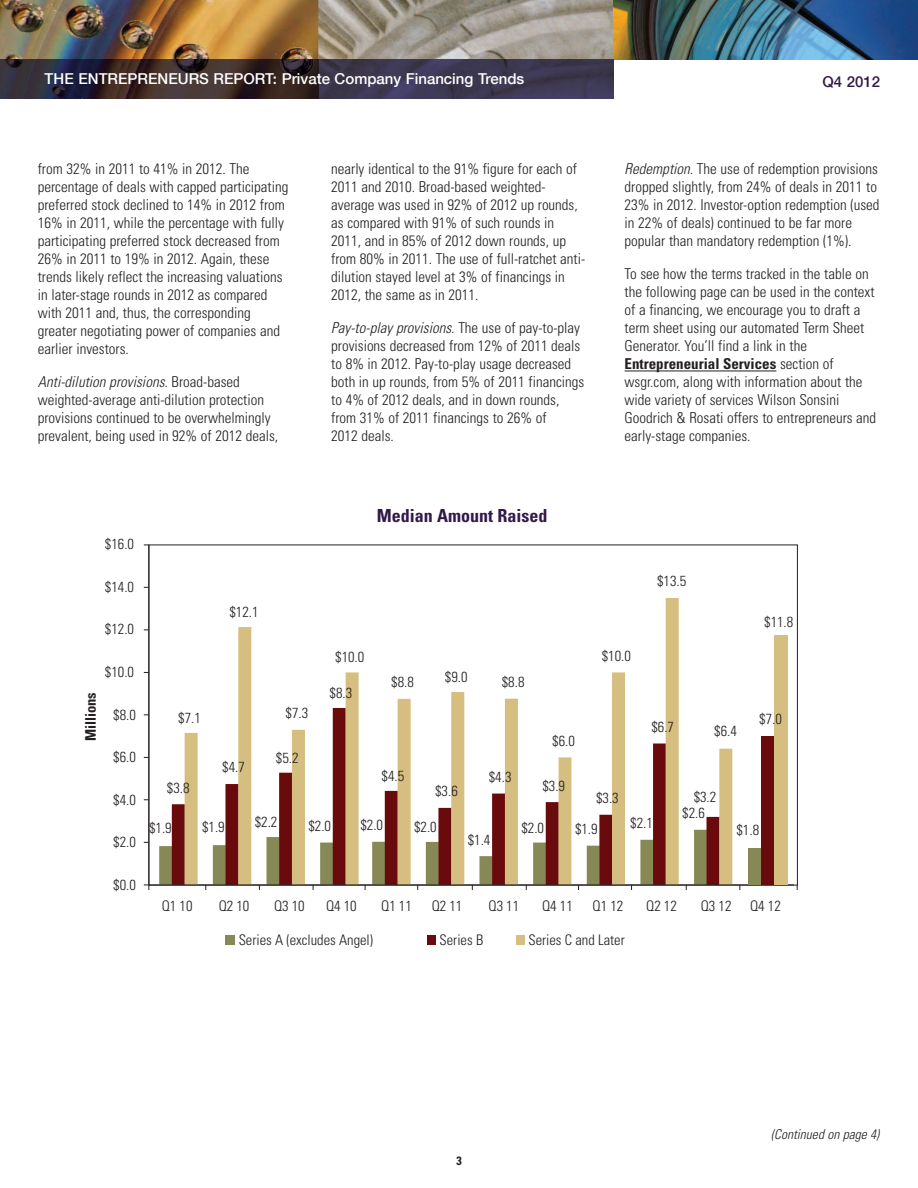
<style>
.page{position:relative;width:918px;height:1188px;background:#fff}
.page>*{position:absolute;margin:0;border:0;box-sizing:border-box;transform-origin:0 0}
.t1{font:700 condensed 18px "Univers";color:#32194b}
.t2{font:300 condensed 15px/18px "Univers";color:#231f20}
.t3{font:500 15px "Helvetica Neue";color:#fff}
.t4{font:500 15px "Helvetica Neue";color:#32194b}
.t5{font:300 condensed 14.55px "Univers";color:#231f20}
.t6{font:700 condensed 14.55px "Univers";color:#231f20}
.t7{font:italic 300 condensed 13.5px "Univers";letter-spacing:.005em;color:#231f20}
.t8{font:700 condensed 12px "Univers";color:#231f20}
.s1{font-style:italic}
.s2{font-weight:700}
</style>
<div class="page">
<hr style="left:625px;top:371px;width:151px;height:1px;background:#231f20">
<img style="left:318px;top:0;width:600px;height:59px">
<img style="left:0;top:0;width:318px;height:59px">
<img style="left:0;top:59px;width:614px;height:39px">
<svg style="left:185px;top:598px;width:547px;height:287px"></svg>
<hr style="left:148px;top:545px;width:1px;height:340px;background:#231f20">
<hr style="left:149px;top:885px;width:645px;height:1px;background:#231f20">
<svg style="left:159px;top:830px;width:548px;height:60px"></svg>
<div style="left:226px;top:936px;width:9px;height:9px;background:#868855"></div>
<div style="left:427px;top:936px;width:9px;height:9px;background:#690a0d"></div>
<div style="left:516px;top:936px;width:9px;height:9px;background:#d5be7f"></div>
<div style="left:748px;top:848px;width:13px;height:37px;background:#868855"></div>
<div style="left:761px;top:736px;width:13px;height:149px;background:#690a0d"></div>
<div style="left:774px;top:636px;width:14px;height:249px;background:#d5be7f"></div>
<p class="t3" style="left:45px;top:69px;width:481px">THE ENTREPRENEURS REPORT: Private Company Financing Trends</p>
<p class="t4" style="left:823px;top:72px;width:59px">Q4 2012</p>
<p class="t2" style="left:38px;top:161px;width:252px">from 32% in 2011 to 41% in 2012. The percentage of deals with capped participating preferred stock declined to 14% in 2012 from 16% in 2011, while the percentage with fully participating preferred stock decreased from 26% in 2011 to 19% in 2012. Again, these trends likely reflect the increasing valuations in later-stage rounds in 2012 as compared with 2011 and, thus, the corresponding greater negotiating power of companies and earlier investors.</p>
<p class="t2" style="left:38px;top:374px;width:242px"><span class="s1">Anti-dilution provisions.</span> Broad-based weighted-average anti-dilution protection provisions continued to be overwhelmingly prevalent, being used in 92% of 2012 deals,</p>
<p class="t2" style="left:331px;top:161px;width:256px">nearly identical to the 91% figure for each of 2011 and 2010. Broad-based weighted&shy;average was used in 92% of 2012 up rounds, as compared with 91% of such rounds in 2011, and in 85% of 2012 down rounds, up from 80% in 2011. The use of full-ratchet anti&shy;dilution stayed level at 3% of financings in 2012, the same as in 2011.</p>
<p class="t2" style="left:331px;top:320px;width:255px"><span class="s1">Pay-to-play provisions.</span> The use of pay-to-play provisions decreased from 12% of 2011 deals to 8% in 2012. Pay-to-play usage decreased both in up rounds, from 5% of 2011 financings to 4% of 2012 deals, and in down rounds, from 31% of 2011 financings to 26% of<br>2012 deals.</p>
<p class="t2" style="left:625px;top:161px;width:257px"><span class="s1">Redemption.</span> The use of redemption provisions dropped slightly, from 24% of deals in 2011 to 23% in 2012. Investor-option redemption (used in 22% of deals) continued to be far more popular than mandatory redemption (1%).</p>
<p class="t2" style="left:625px;top:266px;width:253px">To see how the terms tracked in the table on the following page can be used in the context of a financing, we encourage you to draft a term sheet using our automated Term Sheet Generator. You’ll find a link in the <span class="s2">Entrepreneurial Services</span> section of wsgr.com, along with information about the wide variety of services Wilson Sonsini Goodrich &amp; Rosati offers to entrepreneurs and early-stage companies.</p>
<p class="t5" style="left:105px;top:539px;width:31px">$16.0</p>
<p class="t5" style="left:105px;top:581px;width:31px">$14.0</p>
<p class="t5" style="left:105px;top:624px;width:31px">$12.0</p>
<p class="t6" style="left:85px;top:741px;width:51px;rotate:-90deg">Millions</p>
<p class="t5" style="left:105px;top:667px;width:31px">$10.0</p>
<p class="t5" style="left:113px;top:709px;width:24px">$8.0</p>
<p class="t5" style="left:178px;top:712px;width:24px">$7.1</p>
<p class="t5" style="left:230px;top:607px;width:31px">$12.1</p>
<p class="t1" style="left:377px;top:509px;width:172px">Median Amount Raised</p>
<p class="t5" style="left:286px;top:708px;width:24px">$7.3</p>
<p class="t5" style="left:335px;top:652px;width:31px">$10.0</p>
<p class="t5" style="left:330px;top:687px;width:24px">$8.3</p>
<p class="t5" style="left:391px;top:677px;width:24px">$8.8</p>
<p class="t5" style="left:445px;top:671px;width:24px">$9.0</p>
<p class="t5" style="left:502px;top:677px;width:24px">$8.8</p>
<p class="t5" style="left:552px;top:735px;width:24px">$6.0</p>
<p class="t5" style="left:657px;top:576px;width:31px">$13.5</p>
<p class="t5" style="left:602px;top:650px;width:31px">$10.0</p>
<p class="t5" style="left:651px;top:721px;width:24px">$6.7</p>
<p class="t5" style="left:764px;top:616px;width:31px">$11.8</p>
<p class="t5" style="left:714px;top:726px;width:24px">$6.4</p>
<p class="t5" style="left:759px;top:713px;width:24px">$7.0</p>
<p class="t5" style="left:113px;top:751px;width:24px">$6.0</p>
<p class="t5" style="left:113px;top:794px;width:24px">$4.0</p>
<p class="t5" style="left:167px;top:782px;width:24px">$3.8</p>
<p class="t5" style="left:222px;top:762px;width:24px">$4.7</p>
<p class="t5" style="left:276px;top:752px;width:24px">$5.2</p>
<p class="t5" style="left:382px;top:770px;width:24px">$4.5</p>
<p class="t5" style="left:435px;top:786px;width:24px">$3.6</p>
<p class="t5" style="left:489px;top:771px;width:24px">$4.3</p>
<p class="t5" style="left:542px;top:780px;width:24px">$3.9</p>
<p class="t5" style="left:596px;top:793px;width:24px">$3.3</p>
<p class="t5" style="left:113px;top:837px;width:24px">$2.0</p>
<p class="t5" style="left:149px;top:822px;width:24px">$1.9</p>
<p class="t5" style="left:202px;top:821px;width:24px">$1.9</p>
<p class="t5" style="left:255px;top:816px;width:24px">$2.2</p>
<p class="t5" style="left:308px;top:820px;width:24px">$2.0</p>
<p class="t5" style="left:360px;top:820px;width:24px">$2.0</p>
<p class="t5" style="left:414px;top:821px;width:24px">$2.0</p>
<p class="t5" style="left:468px;top:834px;width:24px">$1.4</p>
<p class="t5" style="left:521px;top:822px;width:24px">$2.0</p>
<p class="t5" style="left:575px;top:824px;width:24px">$1.9</p>
<p class="t5" style="left:630px;top:818px;width:24px">$2.1</p>
<p class="t5" style="left:694px;top:792px;width:24px">$3.2</p>
<p class="t5" style="left:682px;top:808px;width:24px">$2.6</p>
<p class="t5" style="left:737px;top:825px;width:24px">$1.8</p>
<p class="t5" style="left:113px;top:879px;width:24px">$0.0</p>
<p class="t5" style="left:162px;top:900px;width:32px">Q1 10</p>
<p class="t5" style="left:219px;top:900px;width:32px">Q2 10</p>
<p class="t5" style="left:274px;top:900px;width:32px">Q3 10</p>
<p class="t5" style="left:326px;top:900px;width:32px">Q4 10</p>
<p class="t5" style="left:381px;top:900px;width:32px">Q1 11</p>
<p class="t5" style="left:432px;top:900px;width:32px">Q2 11</p>
<p class="t5" style="left:489px;top:900px;width:32px">Q3 11</p>
<p class="t5" style="left:542px;top:900px;width:32px">Q4 11</p>
<p class="t5" style="left:593px;top:900px;width:32px">Q1 12</p>
<p class="t5" style="left:646px;top:900px;width:32px">Q2 12</p>
<p class="t5" style="left:701px;top:900px;width:32px">Q3 12</p>
<p class="t5" style="left:750px;top:900px;width:32px">Q4 12</p>
<p class="t5" style="left:239px;top:934px;width:136px">Series A (excludes Angel)</p>
<p class="t5" style="left:440px;top:934px;width:45px">Series B</p>
<p class="t5" style="left:528px;top:934px;width:98px">Series C and Later</p>
<p class="t8" style="left:456px;top:1156px;width:7px">3</p>
<p class="t7" style="left:771px;top:1129px;width:109px">(Continued on page 4)</p>
</div>
